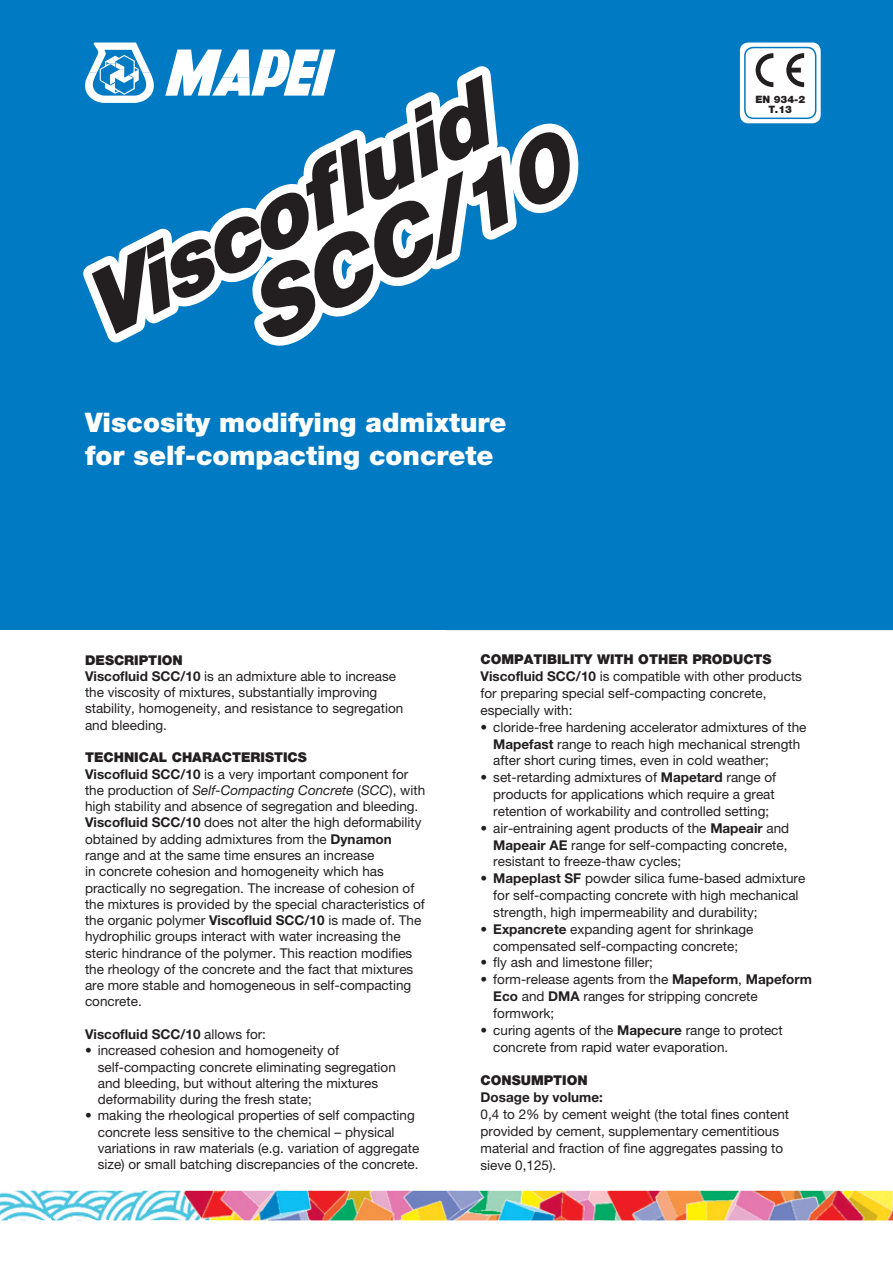
<style>
.page{position:relative;width:893px;height:1263px;background:#fff}
.page>*{position:absolute;margin:0;border:0;box-sizing:border-box;transform-origin:0 0}
.t1{font:italic 900 90.6px/78.6px "Helvetica Neue LTW1 G";color:#231f20}
.t2{font:900 27px/33px "Helvetica Neue LTW1 G";color:#fff}
.t3{font:13.5px/16.4px "Helvetica Neue LTW1 G";color:#231f20}
.t4{font:700 13.5px "Helvetica Neue LTW1 G";color:#231f20}
.t5{font:900 13.5px "Helvetica Neue LTW1 G";color:#231f20}
.t6{font:900 10.2px/10.5px "Helvetica Neue LTW1 G";color:#231f20;text-align:center}
.s1{font-weight:900}
.s2{font-weight:700}
.s3{font-style:italic}
.s4{font-weight:400}
</style>
<div class="page">
<div style="left:0;top:0;width:451px;height:629px;background:#007ac2"></div>
<img style="left:0;top:1191px;width:893px;height:29px">
<div style="left:446px;top:0;width:447px;height:630px;background:#007ac2"></div>
<svg style="left:83px;top:43px;width:514px;height:315px"></svg>
<div style="left:740px;top:43px;width:81px;height:80px;background:#fff;border-radius:9px"></div>
<div style="left:744px;top:47px;width:72px;height:72px;border:2px solid #007ac2;border-radius:9px"></div>
<svg style="left:756px;top:53px;width:17px;height:34px"></svg>
<svg style="left:786px;top:53px;width:18px;height:34px"></svg>
<h1 class="t1" style="left:203px;top:212px;width:351px;text-indent:-144px;rotate:-27deg">Viscofl uid<br>SCC/10</h1>
<h2 class="t2" style="left:85px;top:406px;width:423px">Viscosity modifying admixture for self-compacting concrete</h2>
<p class="t6" style="left:755px;top:94px;width:51px">EN 934-2<br>T.13</p>
<p class="t3" style="left:85px;top:651px;width:320px"><span class="s1">DESCRIPTION<br></span><span class="s2">Viscofluid SCC/10</span> is an admixture able to increase the viscosity of mixtures, substantially improving stability, homogeneity, and resistance to segregation and bleeding.</p>
<p class="t3" style="left:85px;top:749px;width:342px"><span class="s1">TECHNICAL CHARACTERISTICS<br></span><span class="s2">Viscofluid SCC/10</span> is a very important component for the production of <span class="s3">Self-Compacting Concrete</span> (<span class="s3">SCC</span>), with high stability and absence of segregation and bleeding.<br><span class="s2">Viscofluid SCC/10</span> does not alter the high deformability obtained by adding admixtures from the <span class="s2">Dynamon </span>range and at the same time ensures an increase<br>in concrete cohesion and homogeneity which has practically no segregation. The increase of cohesion of the mixtures is provided by the special characteristics of the organic polymer <span class="s2">Viscofluid SCC/10</span> is made of. The hydrophilic groups interact with water increasing the steric hindrance of the polymer. This reaction modifies the rheology of the concrete and the fact that mixtures are more stable and homogeneous in self-compacting concrete.</p>
<p class="t4" style="left:85px;top:1026px;width:182px">Viscofluid SCC/10 <span class="s4">allows for:</span></p>
<p class="t3" style="left:98px;top:1042px;width:300px;text-indent:-13px">• increased cohesion and homogeneity of self-compacting concrete eliminating segregation and bleeding, but without altering the mixtures deformability during the fresh state;</p>
<p class="t3" style="left:98px;top:1107px;width:323px;text-indent:-13px">• making the rheological properties of self compacting concrete less sensitive to the chemical – physical variations in raw materials (e.g. variation of aggregate size) or small batching discrepancies of the concrete.</p>
<p class="t3" style="left:480px;top:651px;width:323px;line-height:16.8px"><span class="s1">COMPATIBILITY WITH OTHER PRODUCTS </span><span class="s2">Viscofluid SCC/10</span> is compatible with other products for preparing special self-compacting concrete, especially with:</p>
<p class="t3" style="left:493px;top:718px;width:315px;line-height:16.8px;text-indent:-13px">• cloride-free hardening accelerator admixtures of the<br><span class="s2">Mapefast</span> range to reach high mechanical strength after short curing times, even in cold weather;</p>
<p class="t3" style="left:493px;top:769px;width:285px;line-height:16.8px;text-align:justify;text-indent:-13px">• set-retarding admixtures of <span class="s2">Mapetard</span> range of products for applications which require a great retention of workability and controlled setting;</p>
<p class="t3" style="left:493px;top:819px;width:298px;line-height:16.8px;text-indent:-13px">• air-entraining agent products of the <span class="s2">Mapeair</span> and<br><span class="s2">Mapeair AE</span> range for self-compacting concrete, resistant to freeze-thaw cycles;</p>
<p class="t3" style="left:493px;top:870px;width:314px;line-height:16.8px;text-indent:-13px">• <span class="s2">Mapeplast SF</span> powder silica fume-based admixture for self-compacting concrete with high mechanical strength, high impermeability and durability;</p>
<p class="t3" style="left:480px;top:920px;width:275px;line-height:16.8px;text-align:center">• <span class="s2">Expancrete</span> expanding agent for shrinkage compensated self-compacting concrete;</p>
<p class="t3" style="left:480px;top:954px;width:174px">• fly ash and limestone filler;</p>
<p class="t3" style="left:493px;top:971px;width:320px;line-height:16.8px;text-indent:-13px">• form-release agents from the <span class="s2">Mapeform</span>, <span class="s2">Mapeform<br>Eco</span> and <span class="s2">DMA</span> ranges for stripping concrete formwork;</p>
<p class="t3" style="left:493px;top:1021px;width:291px;line-height:16.8px;text-indent:-13px">• curing agents of the <span class="s2">Mapecure</span> range to protect concrete from rapid water evaporation.</p>
<p class="t5" style="left:480px;top:1072px;width:109px">CONSUMPTION</p>
<p class="t4" style="left:480px;top:1089px;width:124px">Dosage by volume:</p>
<p class="t3" style="left:480px;top:1106px;width:310px;line-height:16.8px">0,4 to 2% by cement weight (the total fines content provided by cement, supplementary cementitious material and fraction of fine aggregates passing to sieve 0,125).</p>
</div>
